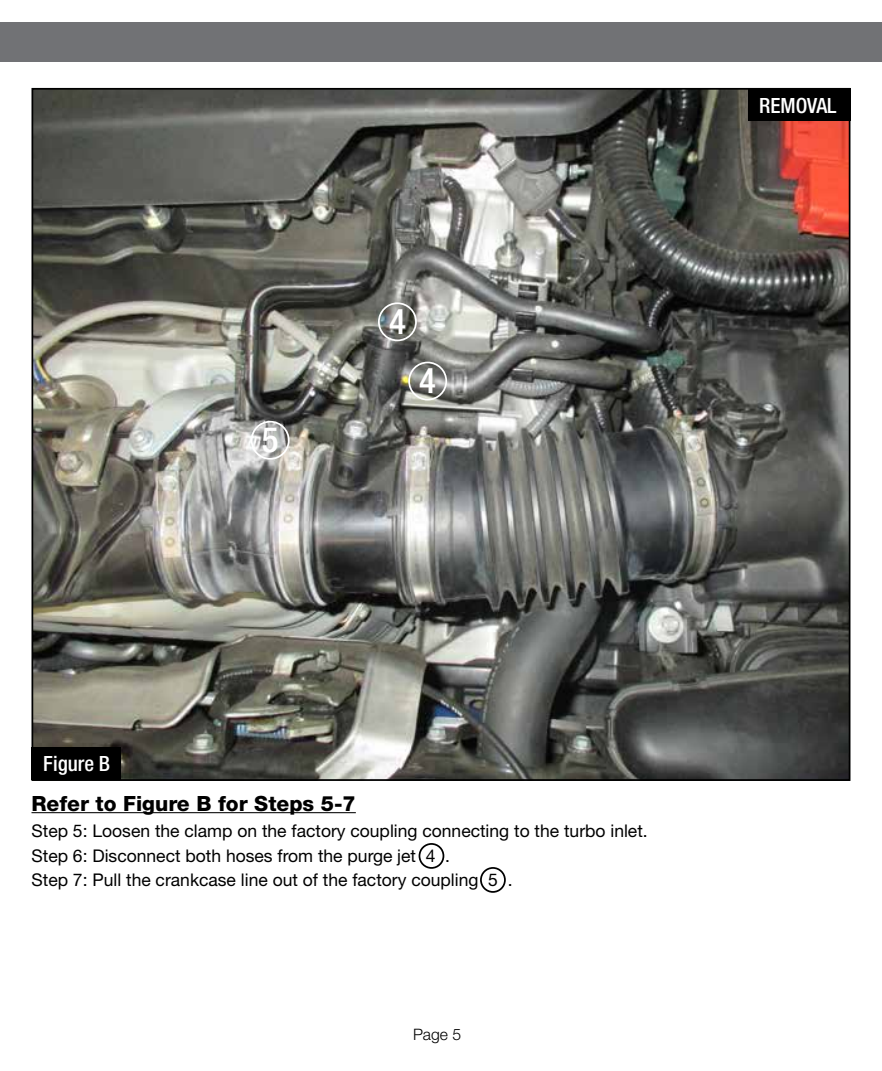
<style>
.page{position:relative;width:882px;height:1071px;background:#fff}
.page>*{position:absolute;margin:0;border:0;box-sizing:border-box;transform-origin:0 0}
.t1{font:500 condensed 35px "Helvetica Neue";color:#fff}
.t2{font:800 21px "Helvetica Neue";color:#000}
.t3{font:500 condensed 21px "Helvetica Neue";color:#fff}
.t4{font:17.5px/24.5px "Helvetica Neue";color:#000}
.t5{font:300 15.75px "Helvetica Neue";color:#000}
</style>
<div class="page">
<div style="left:0;top:23px;width:882px;height:39px;background:#717275"></div>
<hr style="left:32px;top:812px;width:324px;height:1px;background:#000">
<img style="left:35px;top:91px;width:812px;height:687px">
<div style="left:748px;top:88px;width:102px;height:33px;background:#000"></div>
<div style="left:251px;top:421px;width:39px;height:39px;border:2px solid #fff;border-radius:50%"></div>
<div style="left:419px;top:843px;width:25px;height:26px;border:2px solid #000;border-radius:50%"></div>
<div style="left:480px;top:867px;width:26px;height:26px;border:2px solid #000;border-radius:50%"></div>
<div style="left:378px;top:302px;width:39px;height:39px;border:2px solid #fff;border-radius:50%"></div>
<div style="left:408px;top:362px;width:39px;height:39px;border:2px solid #fff;border-radius:50%"></div>
<div style="left:32px;top:747px;width:89px;height:33px;background:#000"></div>
<h1 class="t1" style="left:262px;top:419px;width:18px">5</h1>
<h1 class="t1" style="left:389px;top:300px;width:18px">4</h1>
<h1 class="t1" style="left:419px;top:360px;width:18px">4</h1>
<p class="t3" style="left:759px;top:93px;width:79px">REMOVAL</p>
<p class="t3" style="left:43px;top:751px;width:68px">Figure B</p>
<p class="t2" style="left:32px;top:791px;width:326px">Refer to Figure B for Steps 5-7</p>
<p class="t4" style="left:32px;top:818px;width:618px">Step 5: Loosen the clamp on the factory coupling connecting to the turbo inlet.<br>Step 6: Disconnect both hoses from the purge jet 4 .<br>Step 7: Pull the crankcase line out of the factory coupling 5 .</p>
<p class="t5" style="left:413px;top:1024px;width:50px">Page 5</p>
</div>
